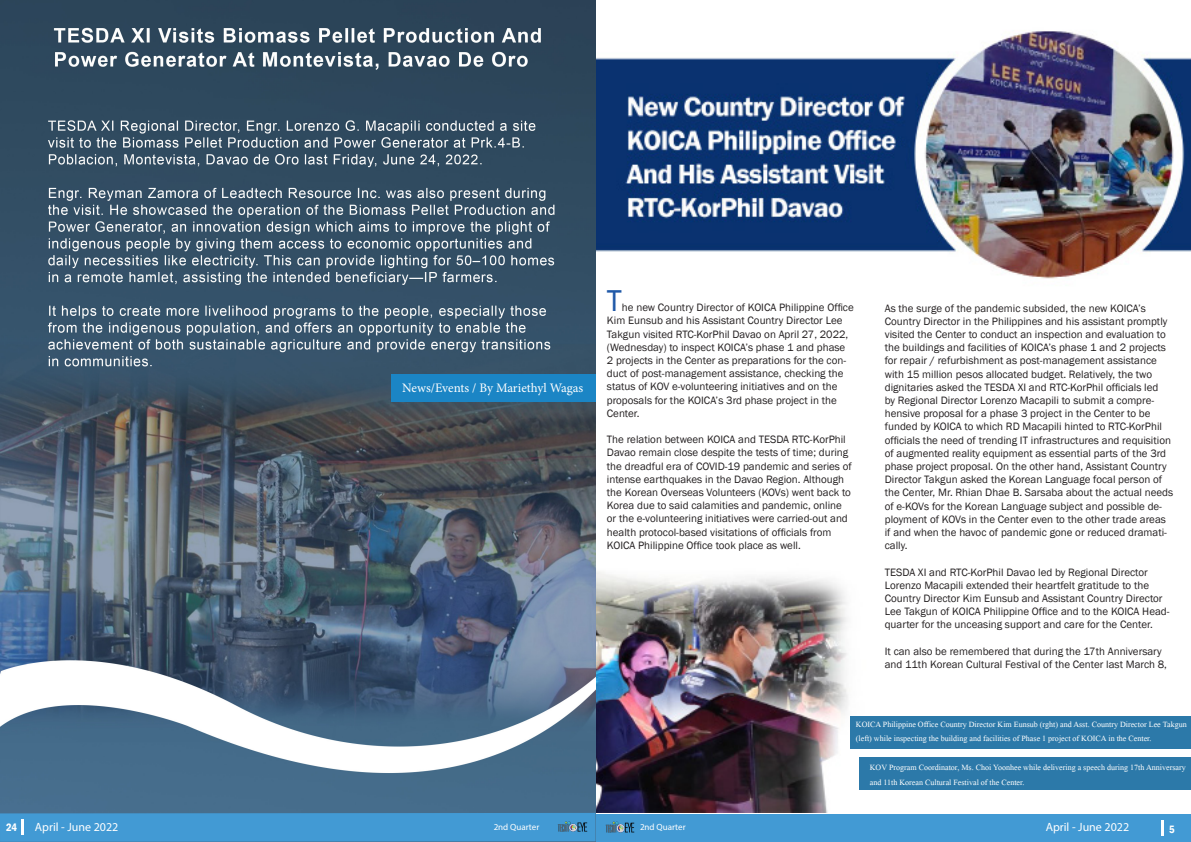
<style>
.page{position:relative;width:1191px;height:842px;background:#fff}
.page>*{position:absolute;margin:0;border:0;box-sizing:border-box;transform-origin:0 0}
.t1{font:31px "Franklin Gothic";color:#2059a8}
.t2{font:13px "Minion Pro";letter-spacing:-.005em;color:#fff}
.t3{font:12px/14.4px "Microsoft Himalaya";color:#fff}
.t4{font:12px "Myriad Pro";color:#fff}
.t5{font:11px/13.2px "Franklin Gothic";color:#231f20}
.t6{font:600 condensed 11px "Franklin Gothic";color:#fff}
.t7{font:9px "Myriad Pro";color:#fff}
</style>
<div class="page">
<img style="left:596px;top:31px;width:595px;height:782px">
<div style="left:850px;top:716px;width:341px;height:32px;background:#2c79a9"></div>
<div style="left:859px;top:758px;width:332px;height:32px;background:#2c79a9"></div>
<div style="left:595px;top:815px;width:596px;height:27px;background:#429ad4"></div>
<hr style="left:1161px;top:820px;width:3px;height:16px;background:#fff">
<img style="left:605px;top:821px;width:30px;height:12px">
<img style="left:0;top:0;width:596px;height:842px">
<div style="left:390px;top:374px;width:205px;height:28px;background:#1b85c5"></div>
<div style="left:0;top:813px;width:595px;height:29px;background:#429ad4"></div>
<img style="left:556px;top:820px;width:32px;height:13px">
<hr style="left:21px;top:819px;width:3px;height:16px;background:#fff">
<p class="t2" style="left:402px;top:379px;width:183px">News/Events / By Mariethyl Wagas</p>
<p class="t6" style="left:6px;top:820px;width:13px">24</p>
<p class="t4" style="left:35px;top:819px;width:85px">April - June 2022</p>
<p class="t7" style="left:493px;top:821px;width:47px">2nd Quarter</p>
<p class="t1" style="left:607px;top:282px;width:17px">T</p>
<p class="t5" style="left:607px;top:301px;width:248px;text-indent:15px">he new Country Director of KOICA Philippine Office Kim Eunsub and his Assistant Country Director Lee Takgun visited RTC-KorPhil Davao on April 27, 2022, (Wednesday) to inspect KOICA’s phase 1 and phase 2 projects in the Center as preparations for the con&shy;duct of post-management assistance, checking the status of KOV e-volunteering initiatives and on the proposals for the KOICA’s 3rd phase project in the Center.</p>
<p class="t5" style="left:607px;top:433px;width:246px">The relation between KOICA and TESDA RTC-KorPhil Davao remain close despite the tests of time; during the dreadful era of COVID-19 pandemic and series of intense earthquakes in the Davao Region. Although the Korean Overseas Volunteers (KOVs) went back to Korea due to said calamities and pandemic, online or the e-volunteering initiatives were carried-out and health protocol-based visitations of officials from KOICA Philippine Office took place as well.</p>
<p class="t5" style="left:884px;top:301px;width:290px">As the surge of the pandemic subsided, the new KOICA’s Country Director in the Philippines and his assistant promptly visited the Center to conduct an inspection and evaluation to the buildings and facilities of KOICA’s phase 1 and 2 projects for repair / refurbishment as post-management assistance with 15 million pesos allocated budget. Relatively, the two dignitaries asked the TESDA XI and RTC-KorPhil officials led<br>by Regional Director Lorenzo Macapili to submit a compre&shy;hensive proposal for a phase 3 project in the Center to be funded by KOICA to which RD Macapili hinted to RTC-KorPhil officials the need of trending IT infrastructures and requisition of augmented reality equipment as essential parts of the 3rd phase project proposal. On the other hand, Assistant Country Director Takgun asked the Korean Language focal person of the Center, Mr. Rhian Dhae B. Sarsaba about the actual needs of e-KOVs for the Korean Language subject and possible de&shy;ployment of KOVs in the Center even to the other trade areas if and when the havoc of pandemic gone or reduced dramati&shy;cally.</p>
<p class="t5" style="left:884px;top:565px;width:286px">TESDA XI and RTC-KorPhil Davao led by Regional Director Lorenzo Macapili extended their heartfelt gratitude to the Country Director Kim Eunsub and Assistant Country Director Lee Takgun of KOICA Philippine Office and to the KOICA Head&shy;quarter for the unceasing support and care for the Center.</p>
<p class="t5" style="left:884px;top:645px;width:284px">It can also be remembered that during the 17th Anniversary and 11th Korean Cultural Festival of the Center last March 8,</p>
<p class="t7" style="left:640px;top:821px;width:47px">2nd Quarter</p>
<p class="t3" style="left:856px;top:715px;width:332px">KOICA Philippine Office Country Director Kim Eunsub (rght) and Asst. Country Director Lee Takgun (left) while inspecting the building and facilities of Phase 1 project of KOICA in the Center.</p>
<p class="t3" style="left:870px;top:759px;width:317px">KOV Program Coordinator, Ms. Choi Yoonhee while delivering a speech during 17th Anniversary and 11th Korean Cultural Festival of the Center.</p>
<p class="t4" style="left:1045px;top:819px;width:85px">April - June 2022</p>
<p class="t6" style="left:1169px;top:822px;width:7px">5</p>
</div>
